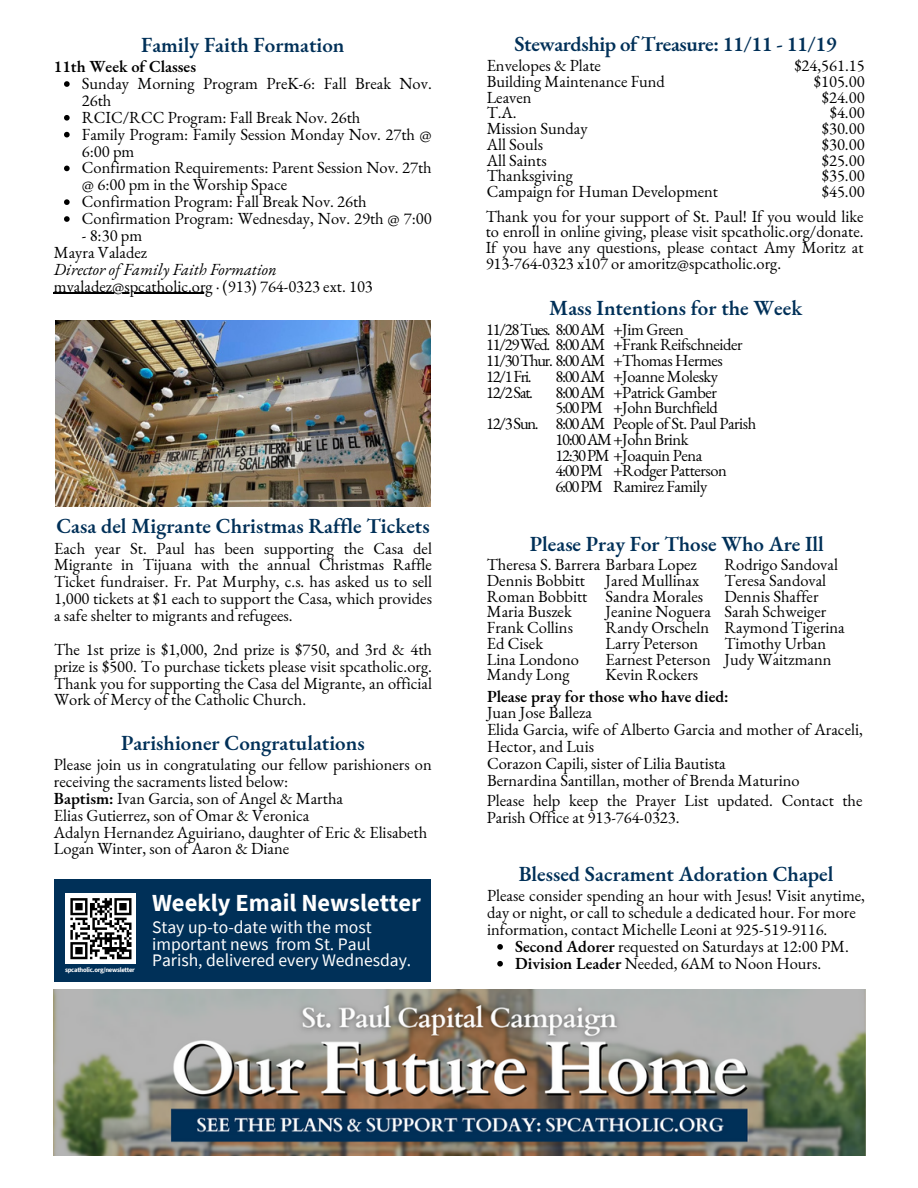
<style>
.page{position:relative;width:918px;height:1188px;background:#fff}
.page>*{position:absolute;margin:0;border:0;box-sizing:border-box;transform-origin:0 0}
.t1{font:700 24.45px "Source Sans Pro";color:#fff}
.t2{font:600 21px "EB Garamond";color:#003058}
.t3{font:600 21px "EB Garamond";letter-spacing:-.02em;color:#003058}
.t4{font:17.55px/16.8px "Source Sans Pro";color:#fff}
.t5{font:16.5px/16.8px "EB Garamond";color:#000}
.t6{font:16.5px "EB Garamond";letter-spacing:-.025em;color:#000}
.t7{font:600 16.5px "EB Garamond";color:#000}
.t8{font:16.5px "EB Garamond";letter-spacing:-.075em;color:#000}
.t9{font:italic 16.5px "EB Garamond";color:#000}
.t10{font:700 6.6px "Source Sans Pro";letter-spacing:-.04em;color:#fff}
.s1{font-weight:600}
</style>
<div class="page">
<img style="left:54px;top:989px;width:811px;height:167px">
<div style="left:54px;top:880px;width:377px;height:102px;background:#003058"></div>
<div style="left:66px;top:893px;width:70px;height:71px;background:#fff"></div>
<svg style="left:70px;top:898px;width:62px;height:61px"></svg>
<img style="left:56px;top:320px;width:374px;height:187px">
<svg style="left:64px;top:81px;width:6px;height:6px"></svg>
<svg style="left:64px;top:115px;width:6px;height:6px"></svg>
<svg style="left:64px;top:132px;width:6px;height:5px"></svg>
<svg style="left:64px;top:166px;width:6px;height:5px"></svg>
<svg style="left:64px;top:199px;width:6px;height:6px"></svg>
<svg style="left:64px;top:216px;width:6px;height:6px"></svg>
<hr style="left:54px;top:293px;width:58px;height:1px;background:#000">
<hr style="left:112px;top:293px;width:101px;height:1px;background:#000">
<svg style="left:497px;top:944px;width:6px;height:6px"></svg>
<svg style="left:497px;top:961px;width:6px;height:6px"></svg>
<p class="t2" style="left:141px;top:31px;width:205px">Family Faith Formation</p>
<p class="t7" style="left:54px;top:56px;width:144px">11th Week of Classes</p>
<p class="t5" style="left:82px;top:75px;width:351px">Sunday Morning Program PreK-6: Fall Break Nov.<br>26th</p>
<p class="t5" style="left:82px;top:109px;width:280px">RCIC/RCC Program: Fall Break Nov. 26th</p>
<p class="t5" style="left:82px;top:125px;width:351px">Family Program: Family Session Monday Nov. 27th @<br>6:00 pm</p>
<p class="t5" style="left:82px;top:159px;width:351px">Confirmation Requirements: Parent Session Nov. 27th @ 6:00 pm in the Worship Space</p>
<p class="t5" style="left:82px;top:193px;width:286px">Confirmation Program: Fall Break Nov. 26th</p>
<p class="t5" style="left:82px;top:210px;width:351px">Confirmation Program: Wednesday, Nov. 29th @ 7:00</p>
<p class="t5" style="left:82px;top:227px;width:62px">- 8:30 pm</p>
<p class="t5" style="left:54px;top:244px;width:95px">Mayra Valadez</p>
<p class="t9" style="left:54px;top:258px;width:224px">Director of Family Faith Formation</p>
<p class="t5" style="left:54px;top:277px;width:320px">mvaladez@spcatholic.org · (913) 764-0323 ext. 103</p>
<p class="t2" style="left:56px;top:512px;width:375px">Casa del Migrante Christmas Raffle Tickets</p>
<p class="t5" style="left:54px;top:539px;width:379px;text-align:justify">Each year St. Paul has been supporting the Casa del Migrante in Tijuana with the annual Christmas Raffle Ticket fundraiser. Fr. Pat Murphy, c.s. has asked us to sell 1,000 tickets at $1 each to support the Casa, which provides a safe shelter to migrants and refugees.</p>
<p class="t5" style="left:54px;top:641px;width:379px;text-align:justify">The 1st prize is $1,000, 2nd prize is $750, and 3rd &amp; 4th prize is $500. To purchase tickets please visit spcatholic.org.<br>Thank you for supporting the Casa del Migrante, an official Work of Mercy of the Catholic Church.</p>
<p class="t2" style="left:121px;top:729px;width:245px">Parishioner Congratulations</p>
<p class="t5" style="left:54px;top:756px;width:379px">Please join us in congratulating our fellow parishioners on receiving the sacraments listed below:</p>
<p class="t5" style="left:54px;top:790px;width:291px"><span class="s1">Baptism:</span> Ivan Garcia, son of Angel &amp; Martha</p>
<p class="t5" style="left:54px;top:806px;width:257px">Elias Gutierrez, son of Omar &amp; Veronica</p>
<p class="t5" style="left:54px;top:823px;width:375px">Adalyn Hernandez Aguiriano, daughter of Eric &amp; Elisabeth</p>
<p class="t5" style="left:54px;top:840px;width:237px">Logan Winter, son of Aaron &amp; Diane</p>
<p class="t10" style="left:65px;top:966px;width:71px">spcatholic.org/newsletter</p>
<p class="t1" style="left:152px;top:887px;width:270px">Weekly Email Newsletter</p>
<p class="t4" style="left:152px;top:918px;width:261px">Stay up-to-date with the most important news from St. Paul<br>Parish, delivered every Wednesday.</p>
<p class="t3" style="left:515px;top:30px;width:324px">Stewardship of Treasure: 11/11 - 11/19</p>
<p class="t5" style="left:487px;top:57px;width:116px">Envelopes &amp; Plate</p>
<p class="t5" style="left:487px;top:73px;width:180px">Building Maintenance Fund</p>
<p class="t5" style="left:487px;top:88px;width:46px">Leaven</p>
<p class="t5" style="left:487px;top:104px;width:32px">T.A.</p>
<p class="t5" style="left:487px;top:120px;width:102px">Mission Sunday</p>
<p class="t5" style="left:487px;top:136px;width:58px">All Souls</p>
<p class="t5" style="left:487px;top:151px;width:62px">All Saints</p>
<p class="t5" style="left:487px;top:167px;width:88px">Thanksgiving</p>
<p class="t5" style="left:487px;top:183px;width:233px">Campaign for Human Development</p>
<p class="t5" style="left:794px;top:57px;width:72px">$24,561.15</p>
<p class="t5" style="left:814px;top:73px;width:52px">$105.00</p>
<p class="t5" style="left:822px;top:88px;width:44px">$24.00</p>
<p class="t5" style="left:830px;top:104px;width:36px">$4.00</p>
<p class="t5" style="left:822px;top:120px;width:44px">$30.00</p>
<p class="t5" style="left:822px;top:136px;width:44px">$30.00</p>
<p class="t5" style="left:822px;top:151px;width:44px">$25.00</p>
<p class="t5" style="left:822px;top:167px;width:44px">$35.00</p>
<p class="t5" style="left:822px;top:183px;width:44px">$45.00</p>
<p class="t5" style="left:486px;top:208px;width:379px;line-height:15.8px;text-align:justify">Thank you for your support of St. Paul! If you would like to enroll in online giving, please visit spcatholic.org/donate.<br>If you have any questions, please contact Amy Moritz at 913-764-0323 x107 or amoritz@spcatholic.org.</p>
<p class="t2" style="left:549px;top:294px;width:255px">Mass Intentions for the Week</p>
<p class="t8" style="left:486px;top:318px;width:121px">11/28Tues. 8:00AM</p>
<p class="t8" style="left:486px;top:334px;width:121px">11/29Wed. 8:00AM</p>
<p class="t8" style="left:486px;top:349px;width:121px">11/30Thur. 8:00AM</p>
<p class="t5" style="left:486px;top:368px;width:47px">12/1Fri.</p>
<p class="t5" style="left:486px;top:383px;width:48px">12/2Sat.</p>
<p class="t5" style="left:486px;top:415px;width:54px">12/3Sun.</p>
<p class="t6" style="left:613px;top:318px;width:72px">+Jim Green</p>
<p class="t6" style="left:613px;top:334px;width:131px">+Frank Reifschneider</p>
<p class="t6" style="left:613px;top:349px;width:111px">+Thomas Hermes</p>
<p class="t6" style="left:613px;top:365px;width:107px">+Joanne Molesky</p>
<p class="t6" style="left:613px;top:381px;width:105px">+Patrick Gamber</p>
<p class="t6" style="left:613px;top:397px;width:106px">+John Burchfield</p>
<p class="t6" style="left:613px;top:412px;width:145px">People of St. Paul Parish</p>
<p class="t6" style="left:555px;top:428px;width:135px">10:00AM+John Brink</p>
<p class="t6" style="left:555px;top:444px;width:148px">12:30PM +Joaquin Pena</p>
<p class="t6" style="left:613px;top:460px;width:115px">+Rodger Patterson</p>
<p class="t5" style="left:555px;top:368px;width:51px">8:00AM</p>
<p class="t5" style="left:555px;top:383px;width:51px">8:00AM</p>
<p class="t5" style="left:555px;top:399px;width:49px">5:00PM</p>
<p class="t5" style="left:555px;top:415px;width:51px">8:00AM</p>
<p class="t5" style="left:555px;top:462px;width:49px">4:00PM</p>
<p class="t5" style="left:555px;top:478px;width:49px">6:00PM</p>
<p class="t6" style="left:613px;top:475px;width:96px">Ramirez Family</p>
<p class="t2" style="left:530px;top:529px;width:296px">Please Pray For Those Who Are Ill</p>
<p class="t5" style="left:487px;top:556px;width:211px">Theresa S. Barrera Barbara Lopez</p>
<p class="t5" style="left:487px;top:572px;width:100px">Dennis Bobbitt</p>
<p class="t5" style="left:487px;top:587px;width:102px">Roman Bobbitt</p>
<p class="t5" style="left:487px;top:603px;width:86px">Maria Buszek</p>
<p class="t5" style="left:487px;top:619px;width:88px">Frank Collins</p>
<p class="t5" style="left:487px;top:635px;width:58px">Ed Cisek</p>
<p class="t5" style="left:487px;top:650px;width:94px">Lina Londono</p>
<p class="t5" style="left:487px;top:666px;width:84px">Mandy Long</p>
<p class="t5" style="left:724px;top:556px;width:115px">Rodrigo Sandoval</p>
<p class="t5" style="left:724px;top:572px;width:103px">Teresa Sandoval</p>
<p class="t5" style="left:724px;top:587px;width:96px">Dennis Shaffer</p>
<p class="t5" style="left:724px;top:603px;width:103px">Sarah Schweiger</p>
<p class="t5" style="left:724px;top:619px;width:122px">Raymond Tigerina</p>
<p class="t5" style="left:724px;top:635px;width:103px">Timothy Urban</p>
<p class="t5" style="left:724px;top:650px;width:109px">Judy Waitzmann</p>
<p class="t5" style="left:606px;top:572px;width:95px">Jared Mullinax</p>
<p class="t5" style="left:606px;top:587px;width:99px">Sandra Morales</p>
<p class="t5" style="left:606px;top:603px;width:107px">Jeanine Noguera</p>
<p class="t5" style="left:606px;top:619px;width:105px">Randy Orscheln</p>
<p class="t5" style="left:606px;top:635px;width:94px">Larry Peterson</p>
<p class="t5" style="left:606px;top:650px;width:107px">Earnest Peterson</p>
<p class="t5" style="left:606px;top:666px;width:94px">Kevin Rockers</p>
<p class="t7" style="left:487px;top:685px;width:243px">Please pray for those who have died:</p>
<p class="t5" style="left:487px;top:704px;width:107px">Juan Jose Balleza</p>
<p class="t5" style="left:487px;top:721px;width:377px">Elida Garcia, wife of Alberto Garcia and mother of Araceli,<br>Hector, and Luis</p>
<p class="t5" style="left:487px;top:755px;width:240px">Corazon Capili, sister of Lilia Bautista</p>
<p class="t5" style="left:487px;top:772px;width:314px">Bernardina Santillan, mother of Brenda Maturino</p>
<p class="t5" style="left:487px;top:792px;width:377px">Please help keep the Prayer List updated. Contact the<br>Parish Office at 913-764-0323.</p>
<p class="t2" style="left:519px;top:860px;width:316px">Blessed Sacrament Adoration Chapel</p>
<p class="t5" style="left:487px;top:887px;width:379px">Please consider spending an hour with Jesus! Visit anytime, day or night, or call to schedule a dedicated hour. For more</p>
<p class="t5" style="left:487px;top:921px;width:342px">information, contact Michelle Leoni at 925-519-9116.</p>
<p class="t5" style="left:515px;top:938px;width:335px"><span class="s1">Second Adorer</span> requested on Saturdays at 12:00 PM.</p>
<p class="t5" style="left:515px;top:955px;width:308px"><span class="s1">Division Leader</span> Needed, 6AM to Noon Hours.</p>
</div>
